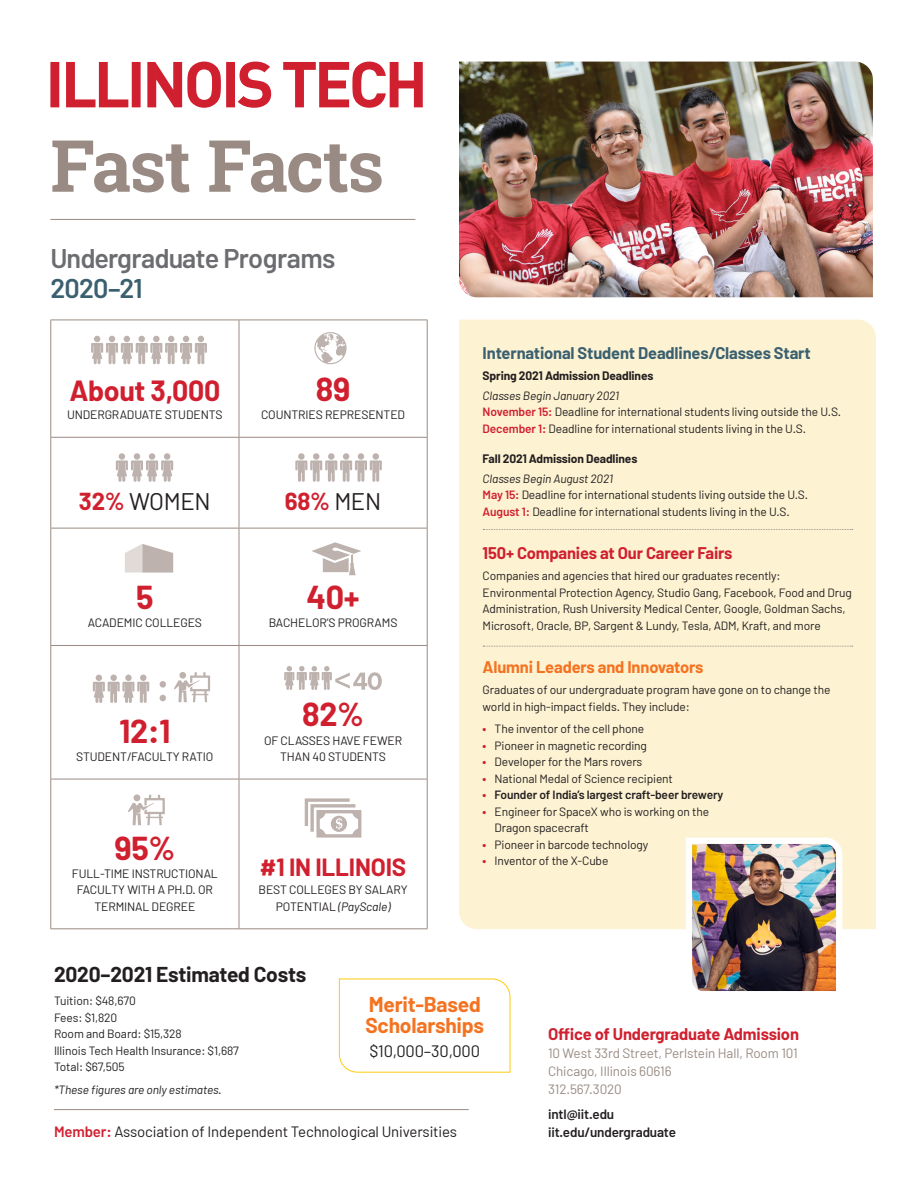
<style>
.page{position:relative;width:918px;height:1188px;background:#fff}
.page>*{position:absolute;margin:0;border:0;box-sizing:border-box;transform-origin:0 0}
.t1{font:700 72px "Roboto Slab";letter-spacing:-.025em;color:#998b83}
.t2{font:700 32.4px "Barlow";letter-spacing:-.01em;color:#d0202f}
.t3{font:700 28.5px "Barlow";letter-spacing:-.01em;color:#d0202f}
.t4{font:600 27px "Barlow";letter-spacing:-.025em;color:#6c6d70}
.t5{font:600 27px "Barlow";letter-spacing:-.025em;color:#3a6070}
.t6{font:700 24.3px "Barlow";letter-spacing:-.01em;color:#d0202f}
.t7{font:24px "Barlow";letter-spacing:-.015em;color:#231f20}
.t8{font:700 24px "Barlow";color:#d0202f}
.t9{font:700 21px "Barlow";letter-spacing:-.01em;color:#231f20}
.t10{font:700 21px "Barlow";letter-spacing:-.01em;color:#f47321}
.t11{font:700 16.5px "Barlow";letter-spacing:-.01em;color:#d0202f}
.t12{font:700 16.5px "Barlow";letter-spacing:-.01em;color:#3a6070}
.t13{font:700 16.5px "Barlow";letter-spacing:-.01em;color:#f47321}
.t14{font:16.5px "Barlow";letter-spacing:-.01em;color:#231f20}
.t15{font:15px "Barlow";letter-spacing:-.01em;color:#231f20}
.t16{font:13.5px/18px "Barlow";letter-spacing:-.01em;color:#998b83}
.t17{font:600 13.5px/18px "Barlow";letter-spacing:-.01em;color:#231f20}
.t18{font:12.15px/16.2px "Barlow";letter-spacing:-.01em;color:#231f20;text-align:center}
.t19{font:12px/16.5px "Barlow";letter-spacing:-.01em;color:#231f20}
.t20{font:italic 12px "Barlow";letter-spacing:-.01em;color:#231f20}
.t21{font:700 12px "Barlow";letter-spacing:-.01em;color:#231f20}
.t22{font:600 12px "Barlow";letter-spacing:-.01em;color:#231f20}
.s1{font-weight:700;color:#d0202f}
.s2{font-weight:400;color:#231f20}
.s3{font-style:italic}
.s4{font-weight:600;color:#d0202f}
</style>
<div class="page">
<hr style="left:50px;top:320px;width:189px;height:1px;background:#998b83">
<hr style="left:50px;top:320px;width:1px;height:117px;background:#998b83">
<hr style="left:239px;top:320px;width:189px;height:1px;background:#998b83">
<hr style="left:239px;top:320px;width:1px;height:117px;background:#998b83">
<hr style="left:427px;top:320px;width:1px;height:117px;background:#998b83">
<hr style="left:50px;top:437px;width:189px;height:1px;background:#998b83">
<hr style="left:50px;top:438px;width:1px;height:90px;background:#998b83">
<hr style="left:239px;top:437px;width:189px;height:1px;background:#998b83">
<hr style="left:239px;top:438px;width:1px;height:90px;background:#998b83">
<hr style="left:427px;top:438px;width:1px;height:90px;background:#998b83">
<hr style="left:50px;top:528px;width:189px;height:1px;background:#998b83">
<hr style="left:50px;top:528px;width:1px;height:117px;background:#998b83">
<hr style="left:239px;top:528px;width:189px;height:1px;background:#998b83">
<hr style="left:239px;top:528px;width:1px;height:117px;background:#998b83">
<hr style="left:427px;top:528px;width:1px;height:117px;background:#998b83">
<hr style="left:50px;top:645px;width:189px;height:1px;background:#998b83">
<hr style="left:50px;top:646px;width:1px;height:133px;background:#998b83">
<hr style="left:239px;top:645px;width:189px;height:1px;background:#998b83">
<hr style="left:239px;top:646px;width:1px;height:133px;background:#998b83">
<hr style="left:427px;top:646px;width:1px;height:133px;background:#998b83">
<hr style="left:50px;top:779px;width:189px;height:1px;background:#998b83">
<hr style="left:50px;top:779px;width:1px;height:149px;background:#998b83">
<hr style="left:239px;top:779px;width:189px;height:1px;background:#998b83">
<hr style="left:239px;top:779px;width:1px;height:149px;background:#998b83">
<hr style="left:427px;top:779px;width:1px;height:149px;background:#998b83">
<hr style="left:50px;top:928px;width:189px;height:1px;background:#998b83">
<hr style="left:239px;top:928px;width:189px;height:1px;background:#998b83">
<div style="left:459px;top:320px;width:417px;height:609px;background:#fdf2d2"></div>
<hr style="left:54px;top:1109px;width:415px;height:1px;background:#998b83">
<svg style="left:483px;top:529px;width:370px;height:1px"></svg>
<svg style="left:483px;top:646px;width:370px;height:1px"></svg>
<svg style="left:91px;top:336px;width:116px;height:28px"></svg>
<div style="left:119px;top:453px;width:6px;height:7px;background:#bdb2ad;border-radius:50%"></div>
<div style="left:134px;top:453px;width:6px;height:7px;background:#bdb2ad;border-radius:50%"></div>
<div style="left:149px;top:453px;width:6px;height:7px;background:#bdb2ad;border-radius:50%"></div>
<div style="left:164px;top:453px;width:6px;height:7px;background:#bdb2ad;border-radius:50%"></div>
<svg style="left:116px;top:460px;width:57px;height:22px"></svg>
<div style="left:298px;top:453px;width:7px;height:7px;background:#bdb2ad;border-radius:50%"></div>
<div style="left:328px;top:453px;width:7px;height:7px;background:#bdb2ad;border-radius:50%"></div>
<div style="left:358px;top:453px;width:6px;height:7px;background:#bdb2ad;border-radius:50%"></div>
<div style="left:313px;top:453px;width:6px;height:7px;background:#bdb2ad;border-radius:50%"></div>
<div style="left:343px;top:453px;width:6px;height:7px;background:#bdb2ad;border-radius:50%"></div>
<div style="left:373px;top:453px;width:6px;height:7px;background:#bdb2ad;border-radius:50%"></div>
<svg style="left:295px;top:460px;width:87px;height:22px"></svg>
<svg style="left:312px;top:542px;width:49px;height:33px"></svg>
<svg style="left:125px;top:544px;width:48px;height:29px"></svg>
<svg style="left:314px;top:332px;width:33px;height:32px"></svg>
<svg style="left:305px;top:798px;width:56px;height:40px"></svg>
<svg style="left:93px;top:675px;width:56px;height:28px"></svg>
<svg style="left:160px;top:681px;width:6px;height:20px"></svg>
<svg style="left:174px;top:672px;width:36px;height:30px"></svg>
<svg style="left:284px;top:666px;width:98px;height:24px"></svg>
<svg style="left:50px;top:62px;width:373px;height:46px"></svg>
<img style="left:683px;top:834px;width:163px;height:157px">
<svg style="left:128px;top:794px;width:37px;height:31px"></svg>
<svg style="left:339px;top:978px;width:172px;height:95px"></svg>
<hr style="left:50px;top:219px;width:365px;height:1px;background:#998b83">
<img style="left:459px;top:62px;width:414px;height:235px">
<p class="t1" style="left:50px;top:116px;width:335px">Fast Facts</p>
<p class="t4" style="left:50px;top:242px;width:287px">Undergraduate Programs</p>
<p class="t5" style="left:50px;top:272px;width:94px">2020–21</p>
<p class="t3" style="left:69px;top:373px;width:153px">About 3,000</p>
<p class="t18" style="left:67px;top:406px;width:157px">UNDERGRADUATE STUDENTS</p>
<p class="t2" style="left:316px;top:369px;width:36px">89</p>
<p class="t18" style="left:261px;top:406px;width:146px">COUNTRIES REPRESENTED</p>
<p class="t7" style="left:79px;top:486px;width:133px"><span class="s1">32%</span> WOMEN</p>
<p class="t8" style="left:285px;top:486px;width:98px">68% <span class="s2">MEN</span></p>
<p class="t2" style="left:136px;top:577px;width:19px">5</p>
<p class="t18" style="left:88px;top:614px;width:116px">ACADEMIC COLLEGES</p>
<p class="t2" style="left:119px;top:711px;width:52px">12:1</p>
<p class="t18" style="left:76px;top:748px;width:139px">STUDENT/FACULTY RATIO</p>
<p class="t2" style="left:115px;top:828px;width:62px">95%</p>
<p class="t18" style="left:72px;top:865px;width:147px">FULL-TIME INSTRUCTIONAL<br>FACULTY WITH A PH.D. OR<br>TERMINAL DEGREE</p>
<p class="t2" style="left:307px;top:577px;width:55px">40+</p>
<p class="t18" style="left:269px;top:614px;width:130px">BACHELOR’S PROGRAMS</p>
<p class="t2" style="left:302px;top:695px;width:63px">82%</p>
<p class="t18" style="left:264px;top:732px;width:140px">OF CLASSES HAVE FEWER<br>THAN 40 STUDENTS</p>
<p class="t6" style="left:260px;top:852px;width:148px">#1 IN ILLINOIS</p>
<p class="t18" style="left:259px;top:882px;width:151px">BEST COLLEGES BY SALARY<br>POTENTIAL <span class="s3">(PayScale)</span></p>
<p class="t12" style="left:483px;top:343px;width:330px">International Student Deadlines/Classes Start</p>
<p class="t21" style="left:483px;top:368px;width:172px">Spring 2021 Admission Deadlines</p>
<p class="t20" style="left:483px;top:388px;width:138px">Classes Begin January 2021</p>
<p class="t19" style="left:483px;top:403px;width:360px"><span class="s4">November 15:</span> Deadline for international students living outside the U.S.</p>
<p class="t19" style="left:483px;top:420px;width:325px"><span class="s4">December 1:</span> Deadline for international students living in the U.S.</p>
<p class="t21" style="left:483px;top:451px;width:156px">Fall 2021 Admission Deadlines</p>
<p class="t20" style="left:483px;top:471px;width:132px">Classes Begin August 2021</p>
<p class="t19" style="left:483px;top:486px;width:327px"><span class="s4">May 15:</span> Deadline for international students living outside the U.S.</p>
<p class="t19" style="left:483px;top:503px;width:309px"><span class="s4">August 1:</span> Deadline for international students living in the U.S.</p>
<p class="t11" style="left:483px;top:543px;width:251px">150+ Companies at Our Career Fairs</p>
<p class="t19" style="left:483px;top:567px;width:371px">Companies and agencies that hired our graduates recently:<br>Environmental Protection Agency, Studio Gang, Facebook, Food and Drug Administration, Rush University Medical Center, Google, Goldman Sachs, Microsoft, Oracle, BP, Sargent &amp; Lundy, Tesla, ADM, Kraft, and more</p>
<p class="t13" style="left:483px;top:657px;width:222px">Alumni Leaders and Innovators</p>
<p class="t19" style="left:483px;top:681px;width:349px">Graduates of our undergraduate program have gone on to change the world in high-impact fields. They include:</p>
<p class="t19" style="left:483px;top:720px;width:163px"><span class="s1">•</span> The inventor of the cell phone</p>
<p class="t19" style="left:483px;top:737px;width:166px"><span class="s1">•</span> Pioneer in magnetic recording</p>
<p class="t19" style="left:483px;top:753px;width:161px"><span class="s1">•</span> Developer for the Mars rovers</p>
<p class="t19" style="left:483px;top:770px;width:192px"><span class="s1">•</span> National Medal of Science recipient</p>
<p class="t22" style="left:483px;top:787px;width:242px"><span class="s1">•</span> Founder of India’s largest craft-beer brewery</p>
<p class="t19" style="left:495px;top:803px;width:216px;text-indent:-12px"><span class="s1">•</span> Engineer for SpaceX who is working on the<br>Dragon spacecraft</p>
<p class="t19" style="left:483px;top:836px;width:167px"><span class="s1">•</span> Pioneer in barcode technology</p>
<p class="t19" style="left:483px;top:852px;width:127px"><span class="s1">•</span> Inventor of the X-Cube</p>
<p class="t9" style="left:54px;top:961px;width:254px">2020–2021 Estimated Costs</p>
<p class="t19" style="left:54px;top:992px;width:129px">Tuition: $48,670<br>Fees: $1,820<br>Room and Board: $15,328</p>
<p class="t19" style="left:54px;top:1042px;width:186px">Illinois Tech Health Insurance: $1,687</p>
<p class="t19" style="left:54px;top:1058px;width:72px">Total: $67,505</p>
<p class="t20" style="left:54px;top:1083px;width:169px">*These figures are only estimates.</p>
<p class="t10" style="left:369px;top:992px;width:114px">Merit-Based</p>
<p class="t10" style="left:365px;top:1013px;width:120px">Scholarships</p>
<p class="t14" style="left:369px;top:1041px;width:112px">$10,000–30,000</p>
<p class="t15" style="left:54px;top:1122px;width:405px"><span class="s4">Member:</span> Association of Independent Technological Universities</p>
<p class="t11" style="left:548px;top:1024px;width:252px">Office of Undergraduate Admission</p>
<p class="t16" style="left:548px;top:1044px;width:251px">10 West 33rd Street, Perlstein Hall, Room 101<br>Chicago, Illinois 60616<br>312.567.3020</p>
<p class="t17" style="left:548px;top:1105px;width:129px">intl@iit.edu iit.edu/undergraduate</p>
</div>
